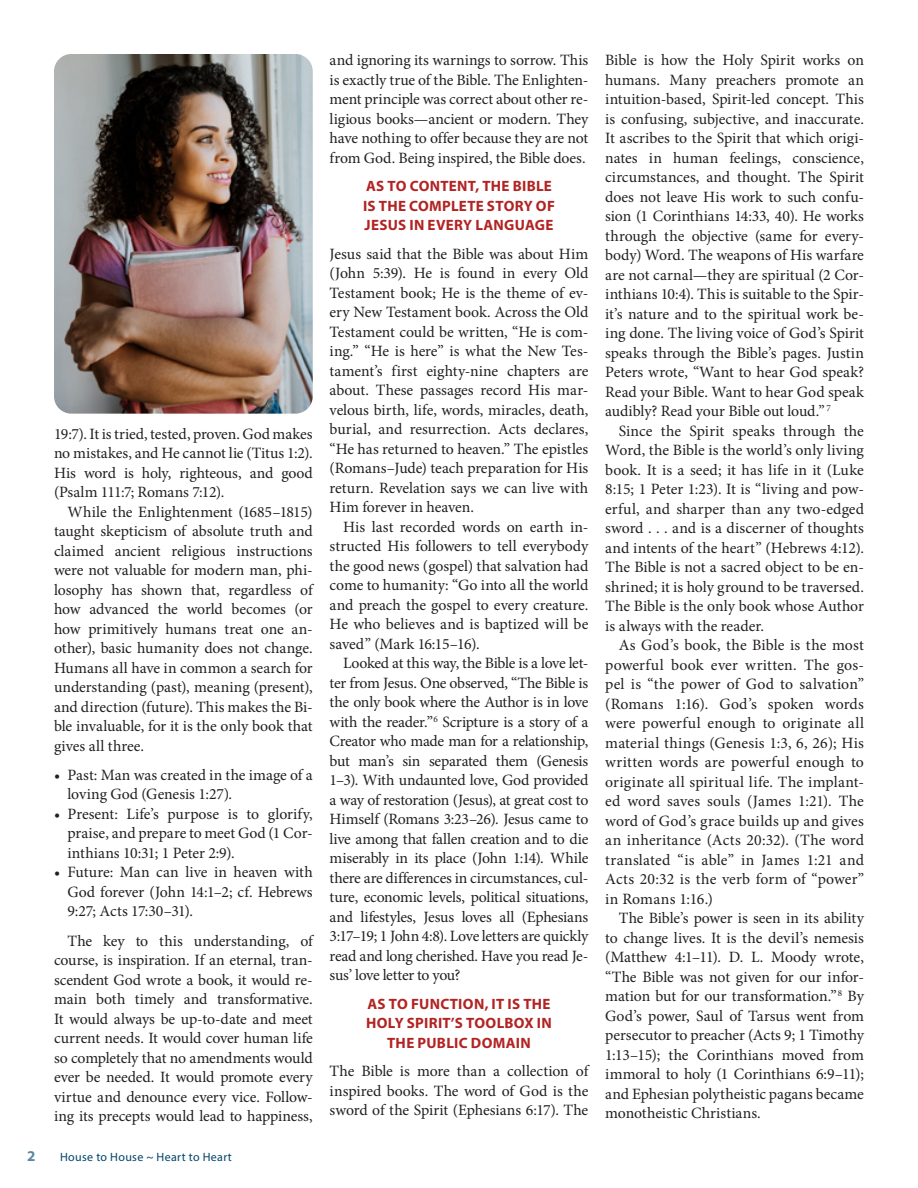
<style>
.page{position:relative;width:918px;height:1188px;background:#fff}
.page>*{position:absolute;margin:0;border:0;box-sizing:border-box;transform-origin:0 0}
.Body_Serif_indent{font:15.75px/19.5px "Minion Pro";letter-spacing:-.005em;color:#231f20;text-align:justify}
.Body_Serif_no_indent{font:15.75px/19.5px "Minion Pro";letter-spacing:-.005em;color:#231f20;text-align:justify}
.Main_Article_Headings{font:700 15px/19.5px "Myriad Pro";letter-spacing:.02em;color:#b22423}
.t1{font:700 15px "Myriad Pro";color:#5c87a1}
.t2{font:12px "Myriad Pro";letter-spacing:.03em;color:#00446a}
</style>
<div class="page">
<img style="left:54px;top:54px;width:259px;height:360px">
<p class="Body_Serif_indent" style="left:54px;top:424px;width:260px">19:7). It is tried, tested, proven. God makes no mistakes, and He cannot lie (Titus 1:2).<br>His word is holy, righteous, and good (Psalm 111:7; Romans 7:12).</p>
<p class="Body_Serif_indent" style="left:54px;top:502px;width:260px;text-indent:14px">While the Enlightenment (1685–1815) taught skepticism of absolute truth and claimed ancient religious instructions were not valuable for modern man, phi&shy;losophy has shown that, regardless of how advanced the world becomes (or how primitively humans treat one an&shy;other), basic humanity does not change.<br>Humans all have in common a search for understanding (past), meaning (present), and direction (future). This makes the Bi&shy;ble invaluable, for it is the only book that gives all three.</p>
<p class="Body_Serif_no_indent" style="left:68px;top:765px;width:247px;text-indent:-14px">• Past: Man was created in the image of a loving God (Genesis 1:27).</p>
<p class="Body_Serif_no_indent" style="left:68px;top:804px;width:247px;text-indent:-14px">• Present: Life’s purpose is to glorify, praise, and prepare to meet God (1 Cor&shy;inthians 10:31; 1 Peter 2:9).</p>
<p class="Body_Serif_no_indent" style="left:68px;top:863px;width:247px;text-indent:-14px">• Future: Man can live in heaven with God forever (John 14:1–2; cf. Hebrews 9:27; Acts 17:30–31).</p>
<p class="Body_Serif_indent" style="left:54px;top:931px;width:260px;text-indent:14px">The key to this understanding, of course, is inspiration. If an eternal, tran&shy;scendent God wrote a book, it would re&shy;main both timely and transformative.<br>It would always be up-to-date and meet current needs. It would cover human life so completely that no amendments would ever be needed. It would promote every virtue and denounce every vice. Follow&shy;ing its precepts would lead to happiness,</p>
<p class="t1" style="left:27px;top:1146px;width:10px">2</p>
<p class="t2" style="left:60px;top:1150px;width:173px">House to House ~ Heart to Heart</p>
<p class="Body_Serif_indent" style="left:330px;top:51px;width:260px">and ignoring its warnings to sorrow. This is exactly true of the Bible. The Enlighten&shy;ment principle was correct about other re&shy;ligious books—ancient or modern. They have nothing to offer because they are not from God. Being inspired, the Bible does.</p>
<p class="Main_Article_Headings" style="left:363px;top:176px;width:193px">AS TO CONTENT, THE BIBLE<br>IS THE COMPLETE STORY OF<br>JESUS IN EVERY LANGUAGE</p>
<p class="Body_Serif_no_indent" style="left:330px;top:244px;width:260px">Jesus said that the Bible was about Him (John 5:39). He is found in every Old Testament book; He is the theme of ev&shy;ery New Testament book. Across the Old Testament could be written, “He is com&shy;ing.” “He is here” is what the New Tes&shy;tament’s first eighty-nine chapters are about. These passages record His mar&shy;velous birth, life, words, miracles, death, burial, and resurrection. Acts declares, “He has returned to heaven.” The epistles (Romans–Jude) teach preparation for His return. Revelation says we can live with Him forever in heaven.</p>
<p class="Body_Serif_indent" style="left:330px;top:517px;width:260px;text-indent:14px">His last recorded words on earth in&shy;structed His followers to tell everybody the good news (gospel) that salvation had come to humanity: “Go into all the world and preach the gospel to every creature.<br>He who believes and is baptized will be saved” (Mark 16:15–16).</p>
<p class="Body_Serif_indent" style="left:330px;top:654px;width:260px;text-indent:14px">Looked at this way, the Bible is a love let&shy;ter from Jesus. One observed, “The Bible is the only book where the Author is in love with the reader.”<sup>6</sup> Scripture is a story of a Creator who made man for a relationship, but man’s sin separated them (Genesis 1–3). With undaunted love, God provided a way of restoration (Jesus), at great cost to Himself (Romans 3:23–26). Jesus came to live among that fallen creation and to die miserably in its place (John 1:14). While there are differences in circumstances, cul&shy;ture, economic levels, political situations, and lifestyles, Jesus loves all (Ephesians 3:17–19; 1 John 4:8). Love letters are quickly read and long cherished. Have you read Je&shy;sus’ love letter to you?</p>
<p class="Main_Article_Headings" style="left:366px;top:994px;width:187px;text-align:center">AS TO FUNCTION, IT IS THE<br>HOLY SPIRIT’S TOOLBOX IN<br>THE PUBLIC DOMAIN</p>
<p class="Body_Serif_no_indent" style="left:330px;top:1062px;width:260px">The Bible is more than a collection of inspired books. The word of God is the sword of the Spirit (Ephesians 6:17). The</p>
<p class="Body_Serif_no_indent" style="left:605px;top:51px;width:260px">Bible is how the Holy Spirit works on humans. Many preachers promote an intuition-based, Spirit-led concept. This is confusing, subjective, and inaccurate.<br>It ascribes to the Spirit that which origi&shy;nates in human feelings, conscience, circumstances, and thought. The Spirit does not leave His work to such confu&shy;sion (1 Corinthians 14:33, 40). He works through the objective (same for every&shy;body) Word. The weapons of His warfare are not carnal—they are spiritual (2 Cor&shy;inthians 10:4). This is suitable to the Spir&shy;it’s nature and to the spiritual work be&shy;ing done. The living voice of God’s Spirit speaks through the Bible’s pages. Justin Peters wrote, “Want to hear God speak?<br>Read your Bible. Want to hear God speak audibly? Read your Bible out loud.” <sup>7</sup></p>
<p class="Body_Serif_indent" style="left:605px;top:421px;width:260px;text-indent:14px">Since the Spirit speaks through the Word, the Bible is the world’s only living book. It is a seed; it has life in it (Luke 8:15; 1 Peter 1:23). It is “living and pow&shy;erful, and sharper than any two-edged sword . . . and is a discerner of thoughts and intents of the heart” (Hebrews 4:12).<br>The Bible is not a sacred object to be en&shy;shrined; it is holy ground to be traversed.<br>The Bible is the only book whose Author is always with the reader.</p>
<p class="Body_Serif_indent" style="left:605px;top:636px;width:260px;text-indent:14px">As God’s book, the Bible is the most powerful book ever written. The gos&shy;pel is “the power of God to salvation” (Romans 1:16). God’s spoken words were powerful enough to originate all material things (Genesis 1:3, 6, 26); His written words are powerful enough to originate all spiritual life. The implant&shy;ed word saves souls (James 1:21). The word of God’s grace builds up and gives an inheritance (Acts 20:32). (The word translated “is able” in James 1:21 and Acts 20:32 is the verb form of “power” in Romans 1:16.)</p>
<p class="Body_Serif_indent" style="left:605px;top:909px;width:260px;text-indent:14px">The Bible’s power is seen in its ability to change lives. It is the devil’s nemesis (Matthew 4:1–11). D. L. Moody wrote, “The Bible was not given for our infor&shy;mation but for our transformation.” <sup>8</sup> By God’s power, Saul of Tarsus went from persecutor to preacher (Acts 9; 1 Timothy 1:13–15); the Corinthians moved from immoral to holy (1 Corinthians 6:9–11); and Ephesian polytheistic pagans became monotheistic Christians.</p>
</div>
